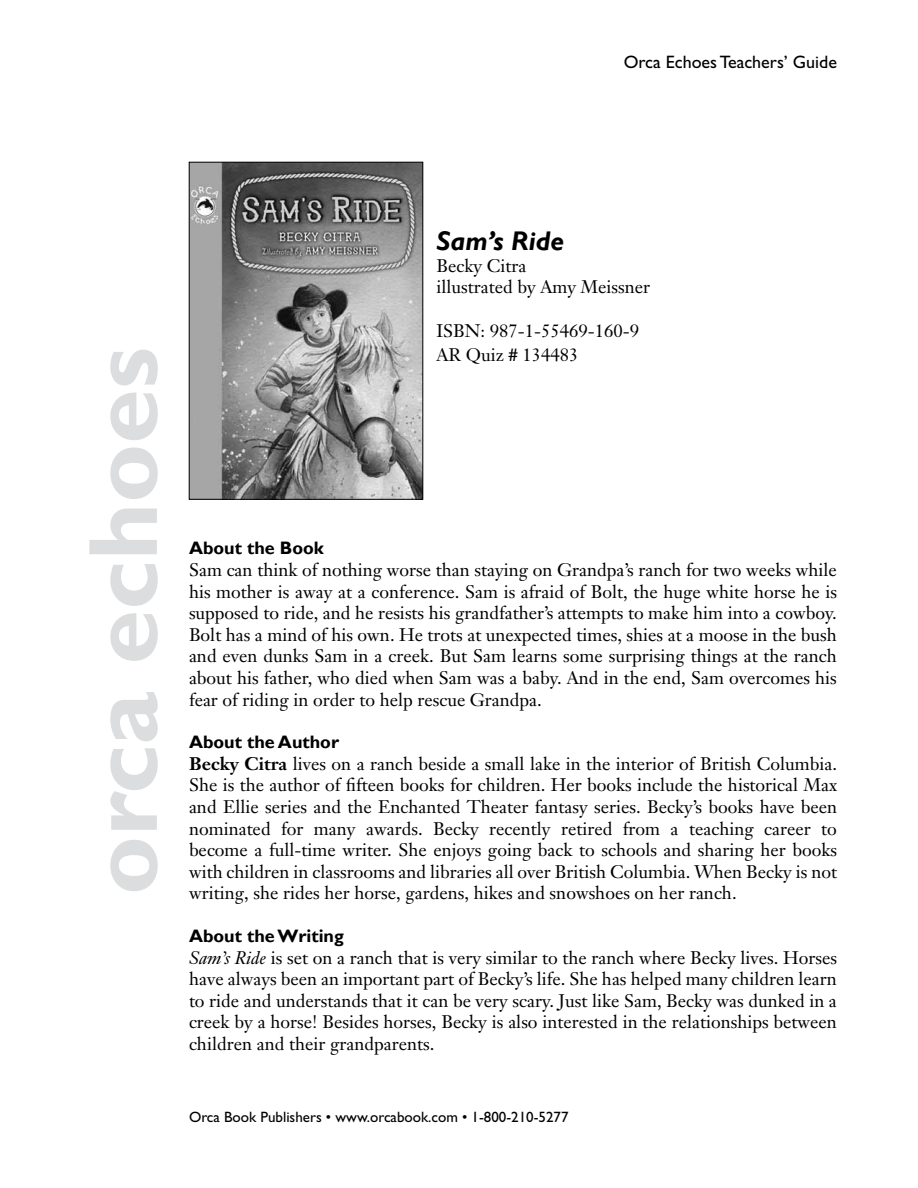
<style>
.page{position:relative;width:918px;height:1188px;background:#fff}
.page>*{position:absolute;margin:0;border:0;box-sizing:border-box;transform-origin:0 0}
.t1{font:700 99px "Gill Sans";color:#dcddde}
.t2{font:italic 700 27px "Gill Sans";color:#000}
.t3{font:18px/21.6px "Janson Text";color:#000;text-align:justify}
.t4{font:700 18px "Gill Sans";color:#000}
.t5{font:18px "Gill Sans";color:#000}
.t6{font:15px "Gill Sans";color:#000}
.s1{font-weight:700}
.s2{font-style:italic}
</style>
<div class="page">
<img style="left:191px;top:164px;width:230px;height:334px">
<div style="left:189px;top:162px;width:234px;height:338px;border:1px solid #000"></div>
<p class="t5" style="left:624px;top:51px;width:215px">Orca Echoes Teachers’ Guide</p>
<h1 class="t1" style="left:64px;top:895px;width:549px;rotate:-90deg">orca echoes</h1>
<h2 class="t2" style="left:437px;top:225px;width:129px">Sam’s Ride</h2>
<p class="t3" style="left:437px;top:255px;width:215px">Becky Citra<br>illustrated by Amy Meissner</p>
<p class="t3" style="left:437px;top:318px;width:204px;line-height:24px">ISBN: 987-1-55469-160-9<br>AR Quiz # 134483</p>
<p class="t4" style="left:189px;top:538px;width:136px">About the Book</p>
<p class="t3" style="left:189px;top:559px;width:650px">Sam can think of nothing worse than staying on Grandpa’s ranch for two weeks while his mother is away at a conference. Sam is afraid of Bolt, the huge white horse he is supposed to ride, and he resists his grandfather’s attempts to make him into a cowboy.<br>Bolt has a mind of his own. He trots at unexpected times, shies at a moose in the bush and even dunks Sam in a creek. But Sam learns some surprising things at the ranch about his father, who died when Sam was a baby. And in the end, Sam overcomes his fear of riding in order to help rescue Grandpa.</p>
<p class="t4" style="left:189px;top:731px;width:152px">About the Author</p>
<p class="t3" style="left:189px;top:753px;width:650px"><span class="s1">Becky Citra</span> lives on a ranch beside a small lake in the interior of British Columbia.<br>She is the author of fifteen books for children. Her books include the historical Max and Ellie series and the Enchanted Theater fantasy series. Becky’s books have been nominated for many awards. Becky recently retired from a teaching career to become a full-time writer. She enjoys going back to schools and sharing her books with children in classrooms and libraries all over British Columbia. When Becky is not writing, she rides her horse, gardens, hikes and snowshoes on her ranch.</p>
<p class="t4" style="left:189px;top:925px;width:156px">About the Writing</p>
<p class="t3" style="left:189px;top:946px;width:650px"><span class="s2">Sam’s Ride</span> is set on a ranch that is very similar to the ranch where Becky lives. Horses have always been an important part of Becky’s life. She has helped many children learn to ride and understands that it can be very scary. Just like Sam, Becky was dunked in a creek by a horse! Besides horses, Becky is also interested in the relationships between children and their grandparents.</p>
<p class="t6" style="left:189px;top:1108px;width:381px">Orca Book Publishers • www.orcabook.com • 1-800-210-5277</p>
</div>
